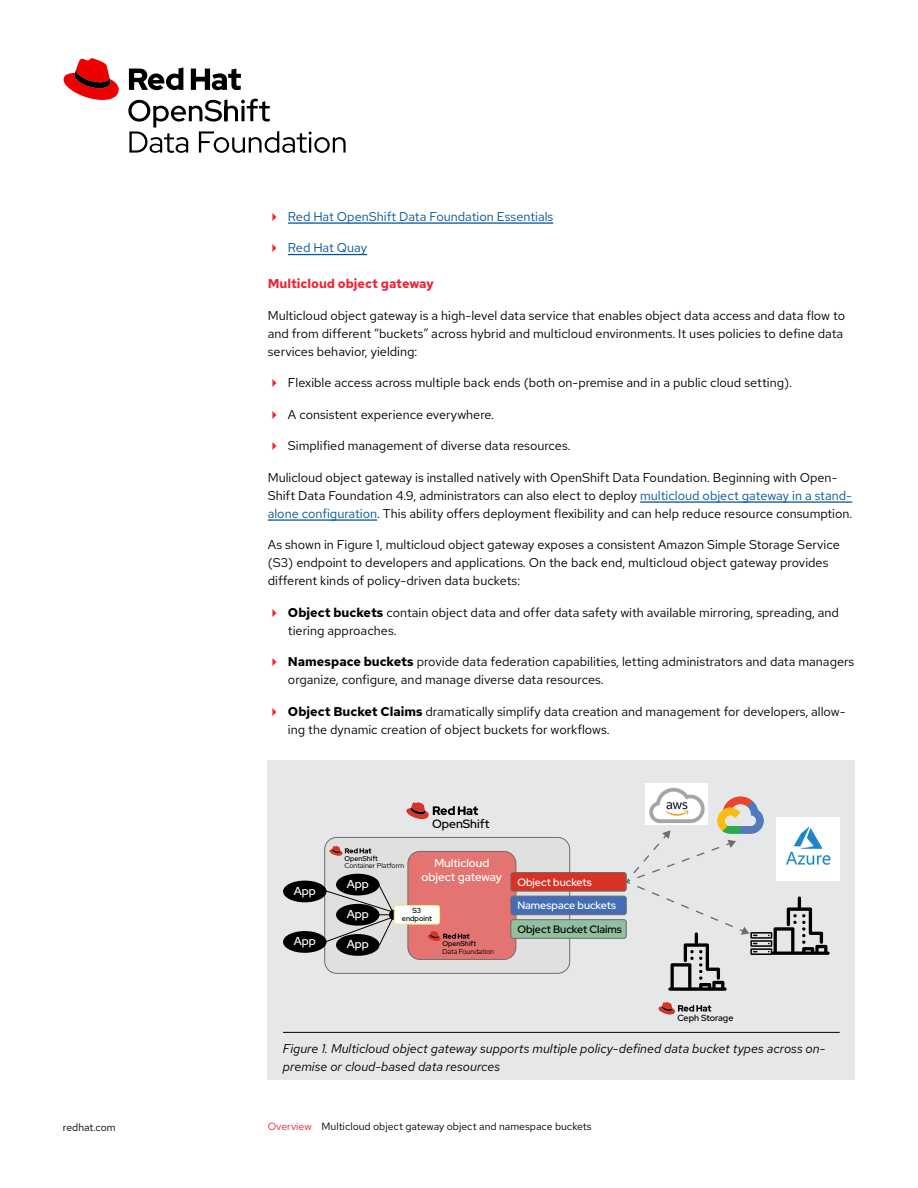
<style>
.page{position:relative;width:918px;height:1188px;background:#fff}
.page>*{position:absolute;margin:0;border:0;box-sizing:border-box;transform-origin:0 0}
.t1{font:12.75px/18px "Red Hat Text";color:#000}
.t2{font:italic 12.75px/18px "Red Hat Text";color:#000}
.t3{font:12.75px "Red Hat Text";color:#005499}
.t4{font:700 12.75px "Red Hat Text";color:#ee2435}
.t5{font:500 12.15px "Red Hat Display";color:#000}
.t6{font:500 11.55px/13.8px "Red Hat Display";color:#fff;text-align:center}
.t7{font:500 10.65px "Red Hat Display";color:#fff}
.t8{font:500 10.65px "Red Hat Display";color:#000}
.t9{font:10.5px "Red Hat Text";color:#000}
.t10{font:500 8.85px "Red Hat Display";color:#010101}
.t11{font:500 7.35px/8.7px "Red Hat Display";color:#000;text-align:center}
.t12{font:7.05px "Red Hat Display";color:#000}
.t13{font:500 7.05px "Red Hat Display";color:#000}
.s1{color:#005499}
.s2{font-weight:700}
.s3{color:#ee2435}
</style>
<div class="page">
<div style="left:268px;top:761px;width:587px;height:319px;background:#e6e7e8"></div>
<svg style="left:406px;top:802px;width:72px;height:17px"></svg>
<div style="left:325px;top:837px;width:245px;height:136px;background:#e0e0de;border-radius:12px"></div>
<div style="left:324px;top:837px;width:246px;height:137px;border:1px solid #6c6c6c;border-radius:12px"></div>
<div style="left:408px;top:851px;width:108px;height:108px;background:#e47471;border-radius:12px"></div>
<div style="left:408px;top:851px;width:108px;height:109px;border:1px solid #6c6c6c;border-radius:12px"></div>
<svg style="left:428px;top:931px;width:42px;height:10px"></svg>
<svg style="left:329px;top:846px;width:42px;height:10px"></svg>
<div style="left:511px;top:873px;width:115px;height:18px;background:#d83227;border-radius:2px"></div>
<div style="left:511px;top:872px;width:116px;height:19px;border:1px solid #6c6c6c;border-radius:2px"></div>
<div style="left:511px;top:896px;width:115px;height:19px;background:#456db5;border-radius:2px"></div>
<div style="left:511px;top:896px;width:116px;height:19px;border:1px solid #6c6c6c;border-radius:2px"></div>
<div style="left:511px;top:920px;width:115px;height:18px;background:#90c09d;border-radius:2px"></div>
<div style="left:511px;top:919px;width:116px;height:20px;border:1px solid #6c6c6c;border-radius:2px"></div>
<div style="left:336px;top:874px;width:44px;height:21px;background:#000;border-radius:50%"></div>
<div style="left:336px;top:934px;width:44px;height:22px;background:#000;border-radius:50%"></div>
<div style="left:283px;top:881px;width:44px;height:21px;background:#000;border-radius:50%"></div>
<div style="left:283px;top:931px;width:44px;height:22px;background:#000;border-radius:50%"></div>
<svg style="left:324px;top:882px;width:71px;height:64px"></svg>
<div style="left:394px;top:905px;width:46px;height:19px;background:#fff;border-radius:2px"></div>
<div style="left:394px;top:905px;width:46px;height:19px;border:1px solid #fbe87f;border-radius:2px"></div>
<svg style="left:658px;top:1002px;width:53px;height:12px"></svg>
<svg style="left:624px;top:830px;width:206px;height:161px"></svg>
<img style="left:716px;top:796px;width:49px;height:44px">
<img style="left:646px;top:784px;width:61px;height:40px">
<img style="left:777px;top:817px;width:63px;height:63px">
<hr style="left:283px;top:1032px;width:557px;height:1px;background:#000">
<hr style="left:288px;top:222px;width:265px;height:2px;background:#005499">
<hr style="left:288px;top:254px;width:79px;height:1px;background:#005499">
<hr style="left:640px;top:501px;width:212px;height:2px;background:#005499">
<hr style="left:268px;top:519px;width:109px;height:2px;background:#005499">
<hr style="left:262px;top:55px;width:1px;height:40px;background:#000">
<svg style="left:128px;top:98px;width:218px;height:55px"></svg>
<svg style="left:63px;top:58px;width:56px;height:42px"></svg>
<svg style="left:128px;top:67px;width:113px;height:23px"></svg>
<p class="t3" style="left:288px;top:208px;width:267px">Red Hat OpenShift Data Foundation Essentials</p>
<p class="t3" style="left:288px;top:239px;width:81px">Red Hat Quay</p>
<p class="t4" style="left:268px;top:275px;width:168px">Multicloud object gateway</p>
<p class="t1" style="left:268px;top:306px;width:579px">Multicloud object gateway is a high-level data service that enables object data access and data flow to and from different “buckets” across hybrid and multicloud environments. It uses policies to define data services behavior, yielding:</p>
<p class="t1" style="left:288px;top:373px;width:506px">Flexible access across multiple back ends (both on-premise and in a public cloud setting).</p>
<p class="t1" style="left:288px;top:405px;width:208px">A consistent experience everywhere.</p>
<p class="t1" style="left:288px;top:436px;width:284px">Simplified management of diverse data resources.</p>
<p class="t1" style="left:268px;top:468px;width:586px">Mulicloud object gateway is installed natively with OpenShift Data Foundation. Beginning with Open-<br>Shift Data Foundation 4.9, administrators can also elect to deploy <span class="s1">multicloud object gateway in a stand&shy;alone configuration</span>. This ability offers deployment flexibility and can help reduce resource consumption.</p>
<p class="t1" style="left:268px;top:535px;width:574px">As shown in Figure 1, multicloud object gateway exposes a consistent Amazon Simple Storage Service (S3) endpoint to developers and applications. On the back end, multicloud object gateway provides different kinds of policy-driven data buckets:</p>
<p class="t1" style="left:288px;top:603px;width:553px"><span class="s2">Object buckets</span> contain object data and offer data safety with available mirroring, spreading, and tiering approaches.</p>
<p class="t1" style="left:288px;top:652px;width:568px"><span class="s2">Namespace buckets</span> provide data federation capabilities, letting administrators and data managers organize, configure, and manage diverse data resources.</p>
<p class="t1" style="left:288px;top:702px;width:559px"><span class="s2">Object Bucket Claims</span> dramatically simplify data creation and management for developers, allow&shy;ing the dynamic creation of object buckets for workflows.</p>
<p class="t6" style="left:294px;top:884px;width:24px">App</p>
<p class="t6" style="left:294px;top:934px;width:24px">App</p>
<p class="t5" style="left:432px;top:816px;width:59px">OpenShift</p>
<p class="t6" style="left:422px;top:856px;width:82px">Multicloud object gateway</p>
<p class="t13" style="left:344px;top:854px;width:35px">OpenShift</p>
<p class="t12" style="left:344px;top:861px;width:61px">Container Platform</p>
<p class="t6" style="left:347px;top:877px;width:24px">App</p>
<p class="t6" style="left:347px;top:907px;width:24px">App</p>
<p class="t6" style="left:347px;top:937px;width:24px">App</p>
<p class="t11" style="left:402px;top:906px;width:32px">S3 endpoint</p>
<p class="t13" style="left:443px;top:939px;width:35px">OpenShift</p>
<p class="t12" style="left:443px;top:947px;width:53px">Data Foundation</p>
<p class="t7" style="left:517px;top:875px;width:76px">Object buckets</p>
<p class="t7" style="left:517px;top:899px;width:100px">Namespace buckets</p>
<p class="t8" style="left:517px;top:922px;width:106px">Object Bucket Claims</p>
<p class="t10" style="left:677px;top:1012px;width:58px">Ceph Storage</p>
<p class="t2" style="left:283px;top:1039px;width:544px">Figure 1. Multicloud object gateway supports multiple policy-defined data bucket types across on&shy;premise or cloud-based data resources</p>
<p class="t9" style="left:63px;top:1120px;width:54px">redhat.com</p>
<p class="t9" style="left:268px;top:1119px;width:325px"><span class="s3">Overview</span> Multicloud object gateway object and namespace buckets</p>
</div>
